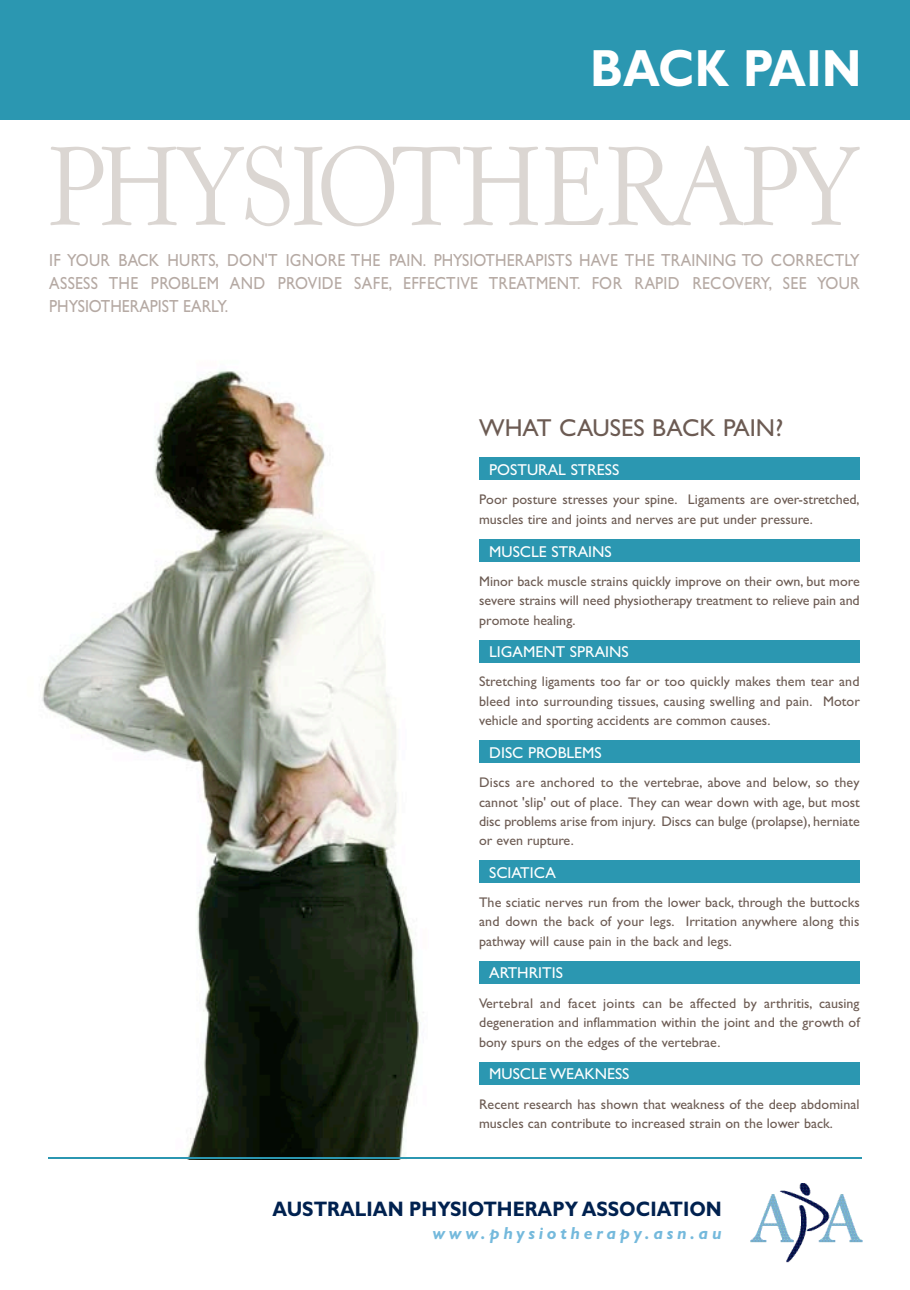
<style>
.page{position:relative;width:910px;height:1290px;background:#fff}
.page>*{position:absolute;margin:0;border:0;box-sizing:border-box;transform-origin:0 0}
.t1{font:110.25px "Horley Old Style";letter-spacing:-.05em;color:#dbd6d2;scale:.9 1}
.t2{font:700 52.5px "Gill Sans";color:#fff;scale:.9 1}
.t3{font:24.5px "Gill Sans";color:#6c5b53}
.t4{font:700 21px "Gill Sans";color:#00214f;scale:.9 1}
.t5{font:17.5px/22.8px "Gill Sans";color:#b5a9a3;text-align:justify;scale:.9 1}
.t6{font:italic 700 17.5px "Gill Sans";color:#74b9dc}
.t7{font:15.75px "Gill Sans";color:#fff}
.t8{font:14px/19.2px "Gill Sans";color:#6c5b53;text-align:justify}
</style>
<div class="page">
<img style="left:42px;top:371px;width:379px;height:786px">
<div style="left:0;top:0;width:909px;height:119px;background:#2b97b1"></div>
<hr style="left:48px;top:1157px;width:813px;height:1px;background:#2b97b1">
<img style="left:750px;top:1183px;width:113px;height:80px">
<div style="left:479px;top:457px;width:380px;height:23px;background:#2b97b1"></div>
<div style="left:479px;top:538px;width:380px;height:23px;background:#2b97b1"></div>
<div style="left:479px;top:639px;width:380px;height:23px;background:#2b97b1"></div>
<div style="left:479px;top:740px;width:380px;height:22px;background:#2b97b1"></div>
<div style="left:479px;top:860px;width:380px;height:22px;background:#2b97b1"></div>
<div style="left:479px;top:960px;width:380px;height:23px;background:#2b97b1"></div>
<div style="left:479px;top:1061px;width:380px;height:23px;background:#2b97b1"></div>
<h2 class="t2" style="left:590px;top:50px;width:303px">BACK PAIN</h2>
<h1 class="t1" style="left:47px;top:144px;width:906px">PHYSIOTHERAPY</h1>
<p class="t5" style="left:49px;top:251px;width:902px">IF YOUR BACK HURTS, DON'T IGNORE THE PAIN. PHYSIOTHERAPISTS HAVE THE TRAINING TO CORRECTLY ASSESS THE PROBLEM AND PROVIDE SAFE, EFFECTIVE T R E AT M E N T. FOR RAPID RECOV E RY, SEE YO U R PHYSIOTHERAPIST EARLY.</p>
<h3 class="t3" style="left:479px;top:419px;width:305px">WHAT CAUSES BACK PAIN?</h3>
<p class="t7" style="left:489px;top:464px;width:132px">POSTURAL STRESS</p>
<p class="t8" style="left:479px;top:491px;width:382px">Poor posture stresses your spine. Ligaments are over-stretched, muscles tire and joints and nerves are put under pressure.</p>
<p class="t7" style="left:489px;top:545px;width:124px">MUSCLE STRAINS</p>
<p class="t8" style="left:479px;top:573px;width:382px">Minor back muscle strains quickly improve on their own, but more severe strains will need physiotherapy treatment to relieve pain and promote healing.</p>
<p class="t7" style="left:489px;top:646px;width:141px">LIGAMENT SPRAINS</p>
<p class="t8" style="left:479px;top:673px;width:382px">Stretching ligaments too far or too quickly makes them tear and bleed into surrounding tissues, causing swelling and pain. Motor vehicle and sporting accidents are common causes.</p>
<p class="t7" style="left:489px;top:747px;width:114px">DISC PROBLEMS</p>
<p class="t8" style="left:479px;top:774px;width:382px">Discs are anchored to the vertebrae, above and below, so they cannot 'slip' out of place. They can wear down with age, but most disc problems arise from injury. Discs can bulge (prolapse), herniate or even rupture.</p>
<p class="t7" style="left:489px;top:866px;width:68px">SCIATICA</p>
<p class="t8" style="left:479px;top:894px;width:382px">The sciatic nerves run from the lower back, through the buttocks and down the back of your legs. Irritation anywhere along this pathway will cause pain in the back and legs.</p>
<p class="t7" style="left:489px;top:967px;width:75px">ARTHRITIS</p>
<p class="t8" style="left:479px;top:994px;width:382px">Vertebral and facet joints can be affected by arthritis, causing degeneration and inflammation within the joint and the growth of bony spurs on the edges of the vertebrae.</p>
<p class="t7" style="left:489px;top:1068px;width:142px">MUSCLE WEAKNESS</p>
<p class="t8" style="left:479px;top:1095px;width:382px">Recent research has shown that weakness of the deep abdominal muscles can contribute to increased strain on the lower back.</p>
<h3 class="t4" style="left:272px;top:1201px;width:501px">AUSTRALIAN PHYSIOTHERAPY ASSOCIATION</h3>
<p class="t6" style="left:432px;top:1226px;width:291px">w w w. p hy s i o t h e ra py. a s n . a u</p>
</div>
